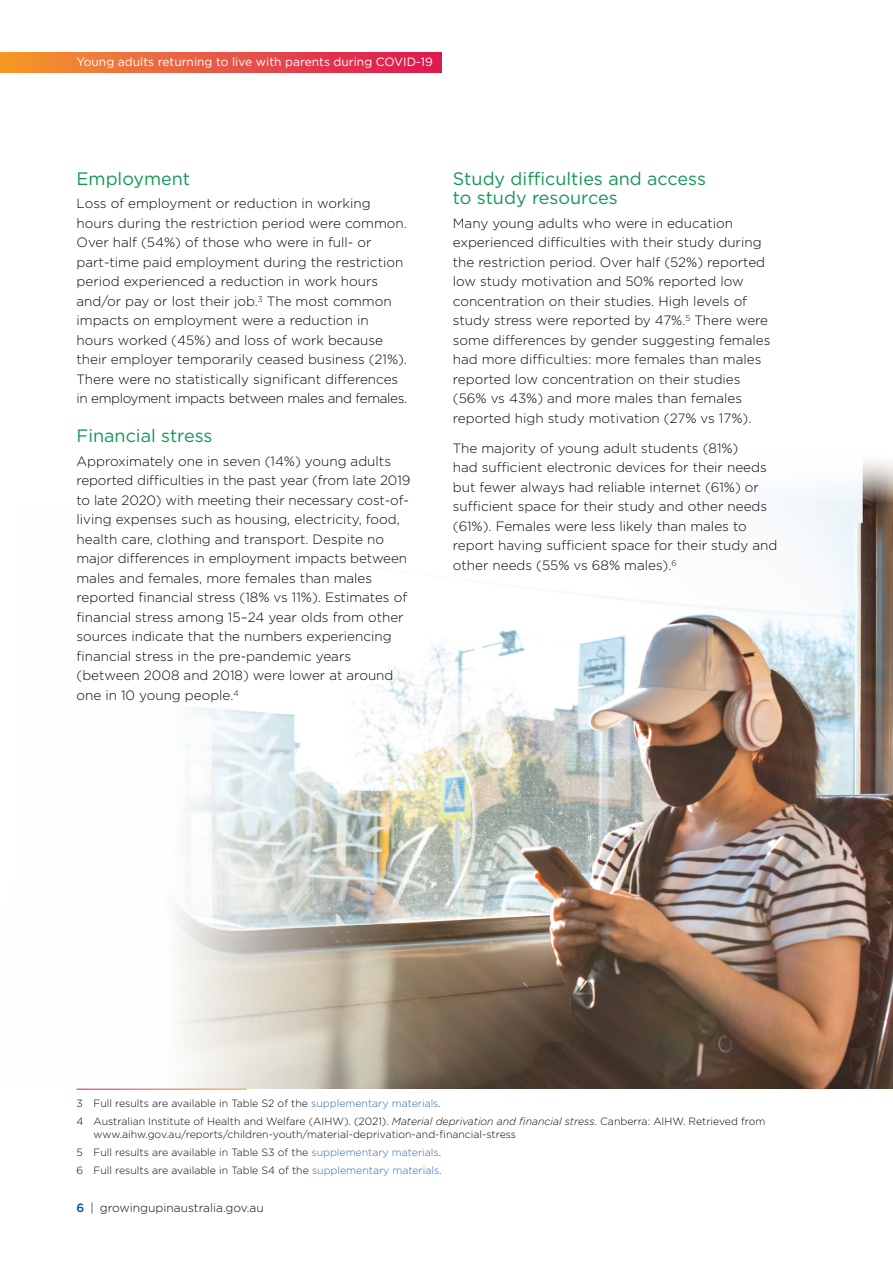
<style>
.page{position:relative;width:893px;height:1263px;background:#fff}
.page>*{position:absolute;margin:0;border:0;box-sizing:border-box;transform-origin:0 0}
.Heading_3{font:18px/19.5px "Gotham";color:#149755}
.Body_Text{font:300 13.5px/19.5px "Gotham";color:#08080d}
.t1{font:12px "Gotham";color:#fff}
.t2{font:300 12px "Gotham";color:#08080d}
.Footnote_Text{font:300 10.5px/13.5px "Gotham";color:#08080d}
.s1{color:#2e68aa}
.s2{font-style:italic}
.s3{font-weight:500;color:#01529a}
</style>
<div class="page">
<img style="left:76px;top:461px;width:817px;height:628px">
<div style="left:0;top:52px;width:441px;height:21px;background:linear-gradient(to right,#f4992e,#dc1556)"></div>
<p class="t1" style="left:77px;top:54px;width:358px">Young adults returning to live with parents during COVID-19</p>
<h5 class="Heading_3" style="left:77px;top:168px;width:115px">Employment</h5>
<p class="Body_Text" style="left:77px;top:193px;width:332px">Loss of employment or reduction in working hours during the restriction period were common.<br>Over half (54%) of those who were in full- or part-time paid employment during the restriction period experienced a reduction in work hours and/or pay or lost their job.<sup>3</sup> The most common impacts on employment were a reduction in hours worked (45%) and loss of work because their employer temporarily ceased business (21%).<br>There were no statistically significant differences in employment impacts between males and females.</p>
<h5 class="Heading_3" style="left:77px;top:425px;width:138px">Financial stress</h5>
<p class="Body_Text" style="left:77px;top:451px;width:335px">Approximately one in seven (14%) young adults reported difficulties in the past year (from late 2019 to late 2020) with meeting their necessary cost-of&shy;living expenses such as housing, electricity, food, health care, clothing and transport. Despite no major differences in employment impacts between males and females, more females than males reported financial stress (18% vs 11%). Estimates of financial stress among 15–24 year olds from other sources indicate that the numbers experiencing financial stress in the pre-pandemic years (between 2008 and 2018) were lower at around one in 10 young people.<sup>4</sup></p>
<h5 class="Heading_3" style="left:453px;top:168px;width:255px">Study difficulties and access to study resources</h5>
<p class="Body_Text" style="left:453px;top:213px;width:319px">Many young adults who were in education experienced difficulties with their study during the restriction period. Over half (52%) reported low study motivation and 50% reported low concentration on their studies. High levels of study stress were reported by 47%.<sup>5</sup> There were some differences by gender suggesting females had more difficulties: more females than males reported low concentration on their studies (56% vs 43%) and more males than females reported high study motivation (27% vs 17%).</p>
<p class="Body_Text" style="left:453px;top:438px;width:326px">The majority of young adult students (81%)<br>had sufficient electronic devices for their needs but fewer always had reliable internet (61%) or sufficient space for their study and other needs (61%). Females were less likely than males to report having sufficient space for their study and other needs (55% vs 68% males).<sup>6</sup></p>
<p class="Footnote_Text" style="left:77px;top:1096px;width:366px">3 Full results are available in Table S2 of the <span class="s1">supplementary materials</span>.</p>
<p class="Footnote_Text" style="left:94px;top:1114px;width:673px;text-indent:-17px">4 Australian Institute of Health and Welfare (AIHW). (2021). <span class="s2">Material deprivation and financial stress</span>. Canberra: AIHW. Retrieved from www.aihw.gov.au/reports/children-youth/material-deprivation-and-financial-stress</p>
<p class="Footnote_Text" style="left:77px;top:1145px;width:366px">5 Full results are available in Table S3 of the <span class="s1">supplementary materials</span>.</p>
<p class="Footnote_Text" style="left:77px;top:1163px;width:367px">6 Full results are available in Table S4 of the <span class="s1">supplementary materials</span>.</p>
<p class="t2" style="left:77px;top:1200px;width:189px"><span class="s3">6</span> | growingupinaustralia.gov.au</p>
</div>
